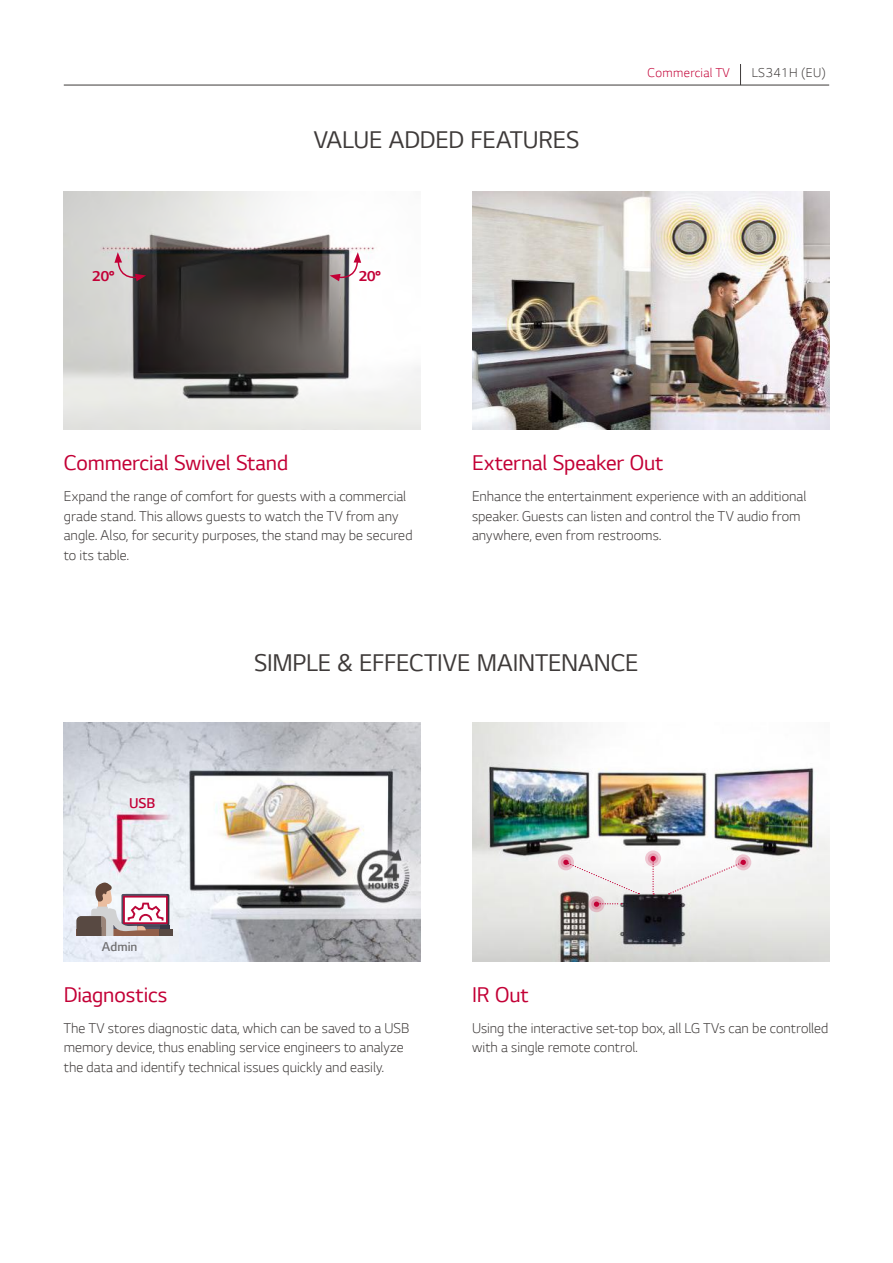
<style>
.page{position:relative;width:893px;height:1263px;background:#fff}
.page>*{position:absolute;margin:0;border:0;box-sizing:border-box;transform-origin:0 0}
.t1{font:25.5px "LG Smart";letter-spacing:-.01em;color:#3e3a39}
.t2{font:22.5px "LG Smart";letter-spacing:-.005em;color:#c30036}
.t3{font:300 15px/19.5px "LG Smart";letter-spacing:.005em;color:#3e3a39}
.t4{font:700 15px "LG Smart";color:#c30036}
.t5{font:300 15px "LG Smart";color:#c30036}
.t6{font:300 13.5px "LG Smart";letter-spacing:.025em;color:#c30036}
.t7{font:300 13.5px "LG Smart";letter-spacing:.025em;color:#3e3a39}
.t8{font:300 13.5px "LG Smart";color:#717071}
</style>
<div class="page">
<img style="left:472px;top:191px;width:357px;height:238px">
<img style="left:64px;top:191px;width:357px;height:238px">
<svg style="left:330px;top:252px;width:31px;height:29px"></svg>
<svg style="left:114px;top:252px;width:32px;height:29px"></svg>
<img style="left:64px;top:723px;width:357px;height:238px">
<div style="left:124px;top:894px;width:45px;height:31px;background:#393946"></div>
<hr style="left:108px;top:925px;width:61px;height:4px;background:#393946">
<div style="left:92px;top:929px;width:81px;height:7px;background:#584942"></div>
<svg style="left:76px;top:882px;width:92px;height:54px"></svg>
<img style="left:472px;top:723px;width:357px;height:238px">
<svg style="left:588px;top:896px;width:16px;height:16px"></svg>
<div style="left:591px;top:899px;width:11px;height:10px;background:#dc96a9;border-radius:50%"></div>
<svg style="left:594px;top:901px;width:28px;height:6px"></svg>
<svg style="left:645px;top:850px;width:16px;height:16px"></svg>
<div style="left:648px;top:853px;width:10px;height:11px;background:#e6a0b3;border-radius:50%"></div>
<svg style="left:650px;top:856px;width:6px;height:38px"></svg>
<svg style="left:558px;top:854px;width:16px;height:16px"></svg>
<svg style="left:561px;top:857px;width:10px;height:11px"></svg>
<svg style="left:563px;top:860px;width:76px;height:34px"></svg>
<svg style="left:735px;top:854px;width:16px;height:16px"></svg>
<svg style="left:738px;top:857px;width:10px;height:11px"></svg>
<svg style="left:669px;top:860px;width:77px;height:34px"></svg>
<hr style="left:64px;top:85px;width:765px;height:1px;background:#3e3a39">
<svg style="left:740px;top:64px;width:1px;height:21px"></svg>
<h1 class="t1" style="left:314px;top:123px;width:267px">VALUE ADDED FEATURES</h1>
<p class="t4" style="left:92px;top:266px;width:24px">20°</p>
<p class="t4" style="left:359px;top:266px;width:24px">20°</p>
<p class="t6" style="left:647px;top:63px;width:84px">Commercial TV</p>
<p class="t7" style="left:752px;top:63px;width:75px">LS341H (EU)</p>
<h2 class="t2" style="left:64px;top:448px;width:226px">Commercial Swivel Stand</h2>
<p class="t3" style="left:64px;top:486px;width:350px">Expand the range of comfort for guests with a commercial grade stand. This allows guests to watch the TV from any angle. Also, for security purposes, the stand may be secured to its table.</p>
<h2 class="t2" style="left:472px;top:448px;width:193px">External Speaker Out</h2>
<p class="t3" style="left:472px;top:486px;width:336px">Enhance the entertainment experience with an additional speaker. Guests can listen and control the TV audio from anywhere, even from restrooms.</p>
<p class="t5" style="left:129px;top:793px;width:28px">USB</p>
<p class="t8" style="left:102px;top:937px;width:37px">Admin</p>
<h1 class="t1" style="left:254px;top:646px;width:386px">SIMPLE &amp; EFFECTIVE MAINTENANCE</h1>
<h2 class="t2" style="left:64px;top:980px;width:105px">Diagnostics</h2>
<p class="t3" style="left:64px;top:1017px;width:347px">The TV stores diagnostic data, which can be saved to a USB memory device, thus enabling service engineers to analyze the data and identify technical issues quickly and easily.</p>
<h2 class="t2" style="left:472px;top:980px;width:58px">IR Out</h2>
<p class="t3" style="left:472px;top:1017px;width:358px">Using the interactive set-top box, all LG TVs can be controlled with a single remote control.</p>
</div>
